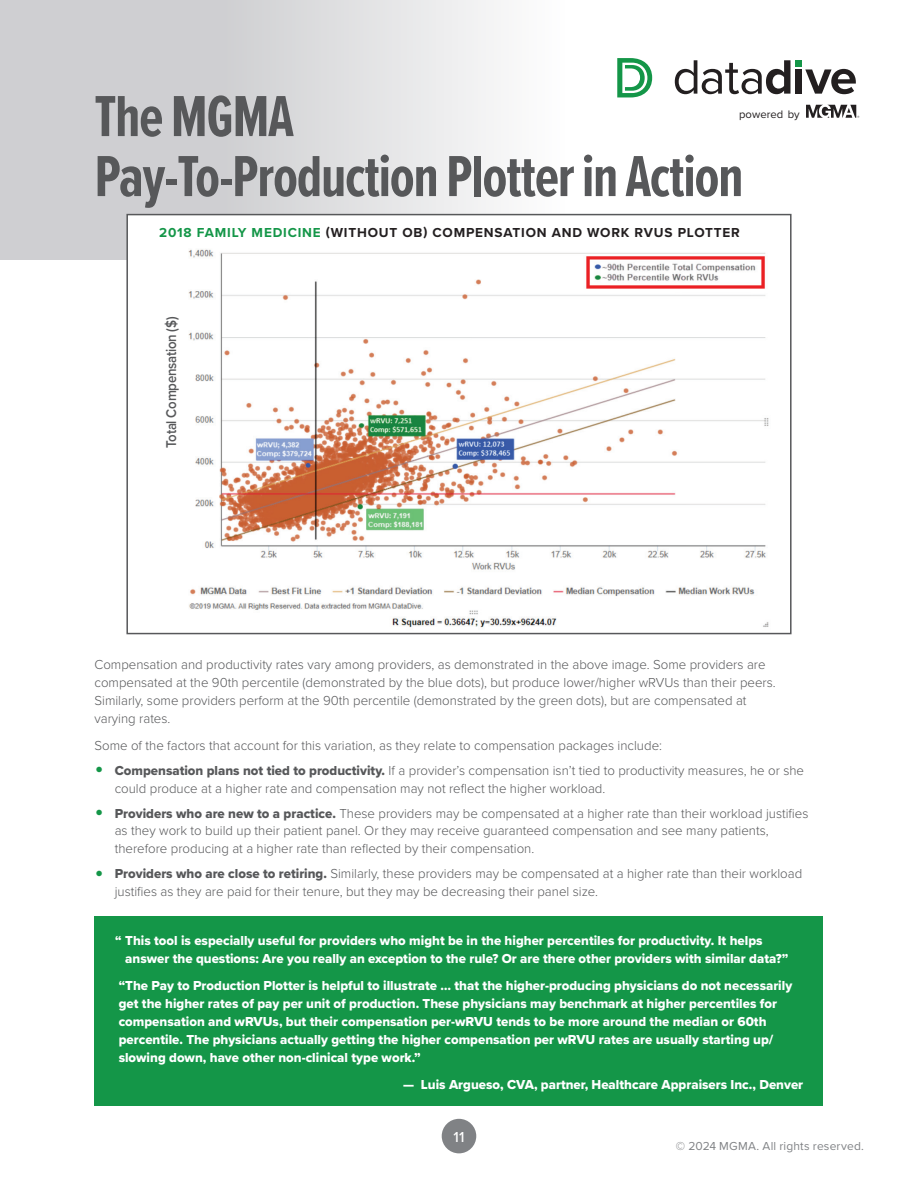
<style>
.page{position:relative;width:918px;height:1188px;background:#fff}
.page>*{position:absolute;margin:0;border:0;box-sizing:border-box;transform-origin:0 0}
.t1{font:700 60px/60px "Proxima Nova Ex Cn";letter-spacing:-.02em;color:#57585a}
.t2{font:500 15px "Proxima Nova";color:#fff}
.t3{font:600 14.7px "Proxima Nova";letter-spacing:-.02em;color:#57585a;scale:.9 1}
.t4{font:300 13.5px/18px "Proxima Nova";color:#57585a}
.t5{font:13.5px/18px "Proxima Nova Extrabld";color:#fff}
.t6{font:700 13.5px "Proxima Nova";letter-spacing:.06em;color:#231f20}
.t7{font:12px "Proxima Nova";letter-spacing:.015em;color:#808285}
.t8{font:11.25px "Proxima Nova";color:#231f20}
.s1{color:#149648}
.s2{font-size:27px;color:#149648}
.s3{font-family:"Proxima Nova Extrabld";font-weight:400}
</style>
<div class="page">
<div style="left:0;top:0;width:918px;height:259px;background:linear-gradient(to right,#c9c9cc,#fff)"></div>
<hr style="left:0;top:0;width:1px;height:259px;background:#a5a6aa">
<svg style="left:617px;top:58px;width:35px;height:39px"></svg>
<svg style="left:675px;top:60px;width:115px;height:34px"></svg>
<svg style="left:805px;top:69px;width:51px;height:25px"></svg>
<div style="left:796px;top:69px;width:6px;height:25px;background:#231f20"></div>
<div style="left:796px;top:60px;width:6px;height:7px;background:#149648"></div>
<svg style="left:806px;top:105px;width:53px;height:13px"></svg>
<div style="left:127px;top:215px;width:664px;height:419px;background:#fff"></div>
<img style="left:188px;top:249px;width:581px;height:379px">
<div style="left:126px;top:214px;width:666px;height:420px;border:2px solid #57585a"></div>
<div style="left:94px;top:916px;width:730px;height:190px;background:#149648"></div>
<div style="left:442px;top:1119px;width:34px;height:34px;background:#808285;border-radius:50%"></div>
<h1 class="t1" style="left:94px;top:85px;width:650px">The MGMA<br>Pay-To-Production Plotter in Action</h1>
<p class="t8" style="left:739px;top:106px;width:62px">powered by</p>
<p class="t6" style="left:159px;top:222px;width:582px"><span class="s1">2018 FAMILY MEDICINE</span> (WITHOUT OB) COMPENSATION AND WORK RVUS PLOTTER</p>
<p class="t3" style="left:160px;top:448px;width:147px;rotate:-90deg">Total Compensation ($)</p>
<p class="t4" style="left:94px;top:655px;width:683px">Compensation and productivity rates vary among providers, as demonstrated in the above image. Some providers are compensated at the 90th percentile (demonstrated by the blue dots), but produce lower/higher wRVUs than their peers.<br>Similarly, some providers perform at the 90th percentile (demonstrated by the green dots), but are compensated at varying rates.</p>
<p class="t4" style="left:94px;top:736px;width:569px">Some of the factors that account for this variation, as they relate to compensation packages include:</p>
<p class="t4" style="left:115px;top:761px;width:691px;text-indent:-20px"><span class="s2">•</span> <span class="s3">Compensation plans not tied to productivity.</span> If a provider’s compensation isn’t tied to productivity measures, he or she could produce at a higher rate and compensation may not reflect the higher workload.</p>
<p class="t4" style="left:115px;top:803px;width:695px;text-indent:-20px"><span class="s2">•</span> <span class="s3">Providers who are new to a practice.</span> These providers may be compensated at a higher rate than their workload justifies as they work to build up their patient panel. Or they may receive guaranteed compensation and see many patients, therefore producing at a higher rate than reflected by their compensation.</p>
<p class="t4" style="left:115px;top:864px;width:689px;text-indent:-20px"><span class="s2">•</span> <span class="s3">Providers who are close to retiring.</span> Similarly, these providers may be compensated at a higher rate than their workload justifies as they are paid for their tenure, but they may be decreasing their panel size.</p>
<p class="t5" style="left:125px;top:931px;width:665px;text-indent:-10px">“ This tool is especially useful for providers who might be in the higher percentiles for productivity. It helps answer the questions: Are you really an exception to the rule? Or are there other providers with similar data?”</p>
<p class="t5" style="left:119px;top:976px;width:675px">“The Pay to Production Plotter is helpful to illustrate … that the higher-producing physicians do not necessarily get the higher rates of pay per unit of production. These physicians may benchmark at higher percentiles for compensation and wRVUs, but their compensation per-wRVU tends to be more around the median or 60th percentile. The physicians actually getting the higher compensation per wRVU rates are usually starting up/ slowing down, have other non-clinical type work.”</p>
<p class="t5" style="left:403px;top:1075px;width:402px">— Luis Argueso, CVA, partner, Healthcare Appraisers Inc., Denver</p>
<p class="t2" style="left:454px;top:1126px;width:12px">11</p>
<p class="t7" style="left:676px;top:1137px;width:190px">© 2024 MGMA. All rights reserved.</p>
</div>
